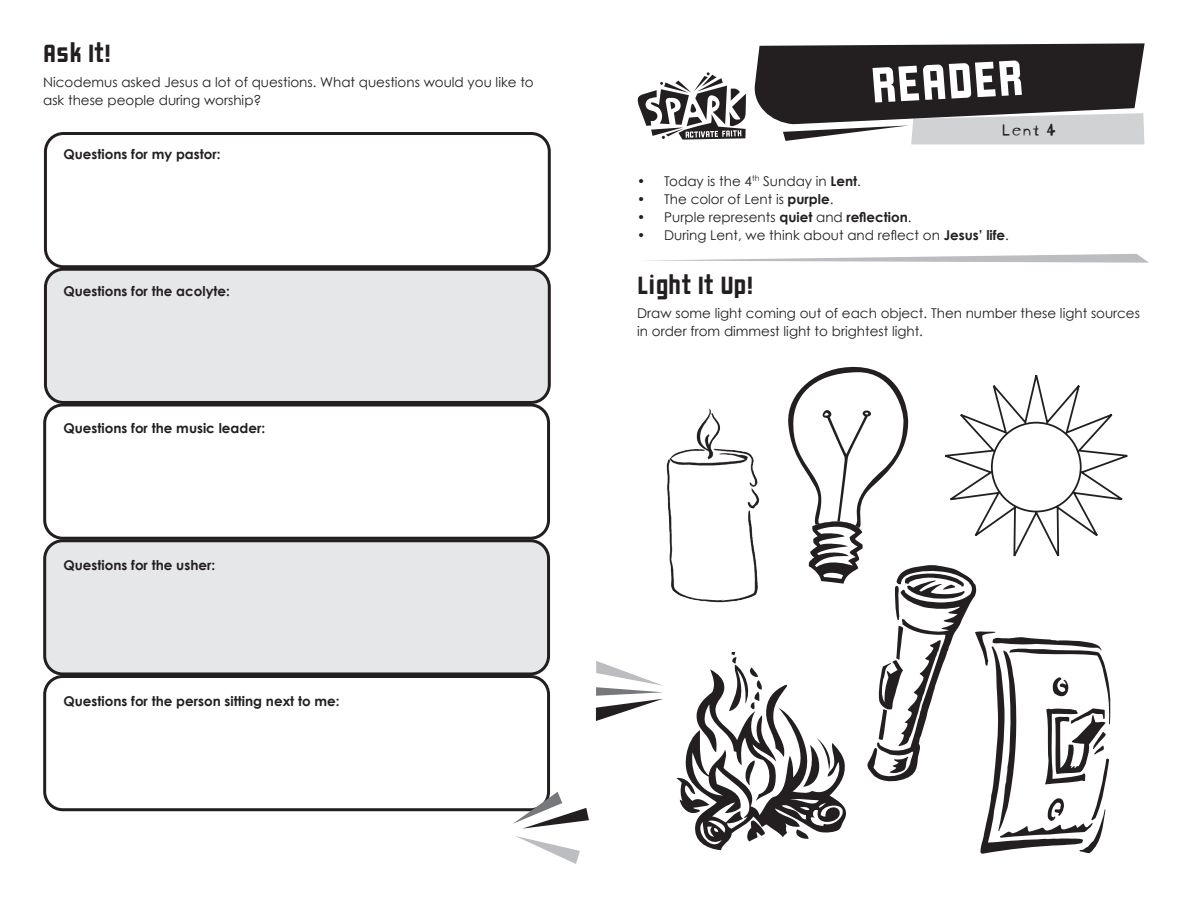
<style>
.page{position:relative;width:1188px;height:918px;background:#fff}
.page>*{position:absolute;margin:0;border:0;box-sizing:border-box;transform-origin:0 0}
.t1{font:54px "Liquorstore";color:#fff}
.t2{font:27px "Liquorstore";color:#231f20}
.t3{font:18px "Blockhead Uplugged";color:#231f20}
.t4{font:13.5px/18px "Century Gothic";color:#231f20}
.t5{font:700 13.5px "Century Gothic";color:#231f20}
.s1{font-weight:700}
</style>
<div class="page">
<svg style="left:596px;top:661px;width:67px;height:60px"></svg>
<svg style="left:754px;top:43px;width:391px;height:101px;background:#5b585a"></svg>
<svg style="left:637px;top:72px;width:109px;height:68px"></svg>
<div style="left:44px;top:132px;width:507px;height:136px;border:3px solid #231f20;border-radius:18px"></div>
<div style="left:45px;top:269px;width:504px;height:133px;background:#e6e7e9;border-radius:18px"></div>
<div style="left:44px;top:268px;width:507px;height:136px;border:3px solid #231f20;border-radius:18px"></div>
<div style="left:43px;top:403px;width:507px;height:137px;border:3px solid #231f20;border-radius:18px"></div>
<div style="left:45px;top:541px;width:504px;height:133px;background:#e6e7e9;border-radius:18px"></div>
<div style="left:43px;top:539px;width:507px;height:136px;border:3px solid #231f20;border-radius:18px"></div>
<div style="left:43px;top:675px;width:507px;height:136px;border:3px solid #231f20;border-radius:18px"></div>
<svg style="left:646px;top:254px;width:503px;height:9px"></svg>
<img style="left:666px;top:453px;width:10px;height:140px">
<svg style="left:676px;top:367px;width:452px;height:487px"></svg>
<svg style="left:513px;top:792px;width:76px;height:37px"></svg>
<svg style="left:516px;top:836px;width:64px;height:28px"></svg>
<h2 class="t2" style="left:43px;top:39px;width:69px">Ask It!</h2>
<p class="t4" style="left:43px;top:73px;width:492px">Nicodemus asked Jesus a lot of questions. What questions would you like to ask these people during worship?</p>
<p class="t5" style="left:63px;top:146px;width:159px">Questions for my pastor:</p>
<p class="t5" style="left:63px;top:283px;width:168px">Questions for the acolyte:</p>
<p class="t5" style="left:63px;top:419px;width:203px">Questions for the music leader:</p>
<p class="t5" style="left:63px;top:556px;width:153px">Questions for the usher:</p>
<p class="t5" style="left:63px;top:693px;width:278px">Questions for the person sitting next to me:</p>
<h1 class="t1" style="left:870px;top:57px;width:154px;rotate:-3deg">READER</h1>
<h3 class="t3" style="left:1001px;top:115px;width:57px">Lent 4</h3>
<p class="t4" style="left:637px;top:172px;width:225px">• Today is the 4<sup>th</sup> Sunday in <span class="s1">Lent</span>.</p>
<p class="t4" style="left:637px;top:190px;width:198px">• The color of Lent is <span class="s1">purple</span>.</p>
<p class="t4" style="left:637px;top:208px;width:276px">• Purple represents <span class="s1">quiet</span> and <span class="s1">reflection</span>.</p>
<p class="t4" style="left:637px;top:226px;width:373px">• During Lent, we think about and reflect on <span class="s1">Jesus’ life</span>.</p>
<h2 class="t2" style="left:637px;top:271px;width:117px">Light It Up!</h2>
<p class="t4" style="left:637px;top:304px;width:504px">Draw some light coming out of each object. Then number these light sources in order from dimmest light to brightest light.</p>
</div>
